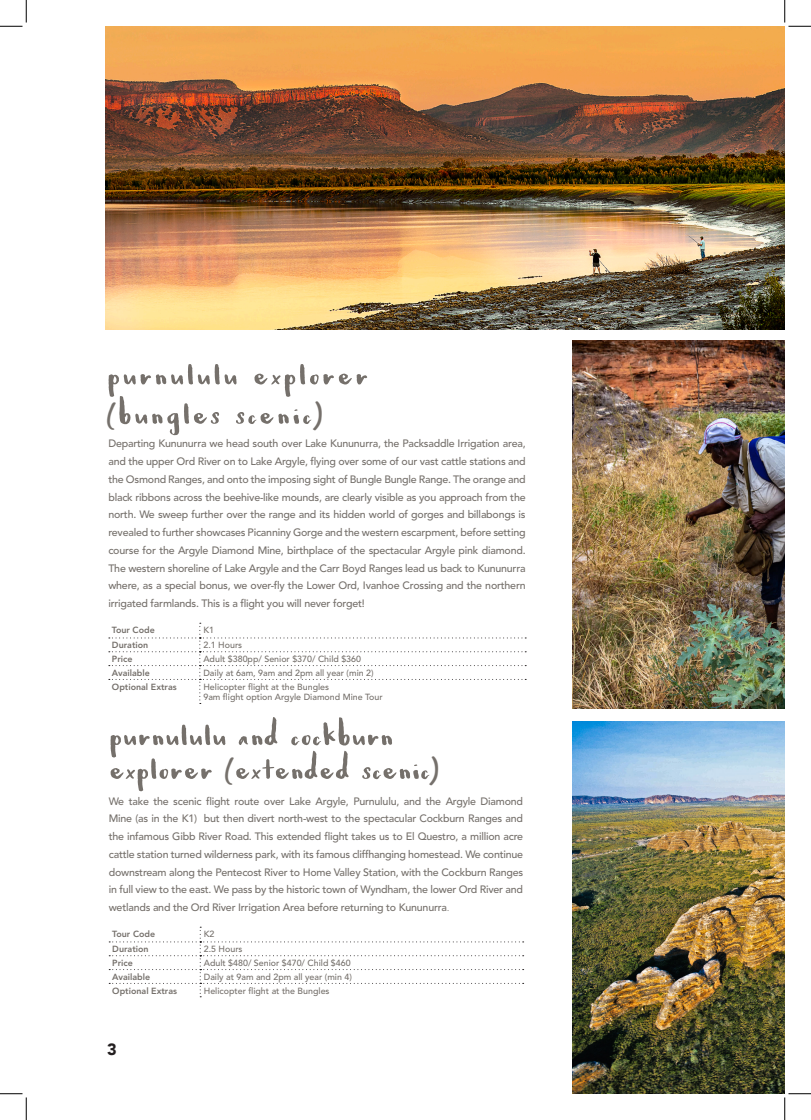
<style>
.page{position:relative;width:811px;height:1120px;background:#fff}
.page>*{position:absolute;margin:0;border:0;box-sizing:border-box;transform-origin:0 0}
.Paragraph_Style_1{font:54.88px "babyfox";letter-spacing:-.04em;color:#75706b}
.Paragraph_Style_1-2{font:54.88px "babyfox";letter-spacing:-.01em;color:#75706b}
.t1{font:900 16.25px "Avenir";color:#231f20}
.Paragraph_Style_1-3{font:500 10.62px/17.8px "Avenir LT Std";letter-spacing:-.02em;color:#75706b;text-align:justify}
.Paragraph_Style_1-4{font:500 8.88px "Avenir LT Std";color:#75706b}
.Paragraph_Style-_Sma{font:500 8.88px/10.6px "Avenir LT Std";color:#75706b}
.Paragraph_Style_1-5{font:800 8.88px "Avenir LT Std";color:#75706b}
.s1{font-family:"Trash Hand";font-size:33.75px}
.s2{font-weight:300}
</style>
<div class="page">
<img style="left:106px;top:26px;width:679px;height:303px">
<svg style="left:109px;top:622px;width:417px;height:79px"></svg>
<svg style="left:109px;top:926px;width:415px;height:68px"></svg>
<img style="left:572px;top:721px;width:213px;height:372px">
<img style="left:572px;top:340px;width:213px;height:368px">
<svg style="left:0;top:0;width:27px;height:27px"></svg>
<svg style="left:0;top:1093px;width:27px;height:26px"></svg>
<svg style="left:784px;top:0;width:27px;height:27px"></svg>
<svg style="left:784px;top:1093px;width:27px;height:26px"></svg>
<p class="Paragraph_Style_1-2" style="left:106px;top:346px;width:265px">Purnululu Explorer</p>
<p class="Paragraph_Style_1-2" style="left:106px;top:385px;width:219px"><span class="s1">(</span>BUNGLES SCENIC<span class="s1">)</span></p>
<p class="Paragraph_Style_1-3" style="left:108px;top:435px;width:419px">Departing Kununurra we head south over Lake Kununurra, the Packsaddle Irrigation area, and the upper Ord River on to Lake Argyle, flying over some of our vast cattle stations and the Osmond Ranges, and onto the imposing sight of Bungle Bungle Range. The orange and black ribbons across the beehive-like mounds, are clearly visible as you approach from the north. We sweep further over the range and its hidden world of gorges and billabongs is revealed to further showcases Picanniny Gorge and the western escarpment, before setting course for the Argyle Diamond Mine, birthplace of the spectacular Argyle pink diamond.<br>The western shoreline of Lake Argyle and the Carr Boyd Ranges lead us back to Kununurra where, as a special bonus, we over-fly the Lower Ord, Ivanhoe Crossing and the northern irrigated farmlands. This is a flight you will never forget!</p>
<p class="Paragraph_Style_1-5" style="left:112px;top:624px;width:44px">Tour Code</p>
<p class="Paragraph_Style_1-4" style="left:203px;top:624px;width:12px">K1</p>
<p class="Paragraph_Style_1-5" style="left:112px;top:639px;width:38px">Duration</p>
<p class="Paragraph_Style_1-4" style="left:203px;top:639px;width:40px">2.1 Hours</p>
<p class="Paragraph_Style_1-5" style="left:112px;top:653px;width:22px">Price</p>
<p class="Paragraph_Style_1-4" style="left:203px;top:653px;width:159px">Adult $380pp/ Senior $370/ Child $360</p>
<p class="Paragraph_Style_1-5" style="left:112px;top:667px;width:39px">Available</p>
<p class="Paragraph_Style_1-4" style="left:203px;top:667px;width:172px">Daily at 6am, 9am and 2pm all year (min 2)</p>
<p class="Paragraph_Style_1-5" style="left:112px;top:681px;width:66px">Optional Extras</p>
<p class="Paragraph_Style-_Sma" style="left:203px;top:681px;width:181px">Helicopter flight at the Bungles<br>9am flight option Argyle Diamond Mine Tour</p>
<p class="Paragraph_Style_1" style="left:108px;top:706px;width:288px">Purnululu and cockburn</p>
<p class="Paragraph_Style_1" style="left:108px;top:740px;width:333px">explorer <span class="s1">(</span>EXTENDED SCENIC<span class="s1">)</span></p>
<p class="Paragraph_Style_1-3" style="left:109px;top:792px;width:416px">We take the scenic flight route over Lake Argyle, Purnululu, and the Argyle Diamond Mine (as in the K1) but then divert north-west to the spectacular Cockburn Ranges and the infamous Gibb River Road. This extended flight takes us to El Questro, a million acre cattle station turned wilderness park, with its famous cliffhanging homestead. We continue downstream along the Pentecost River to Home Valley Station, with the Cockburn Ranges in full view to the east. We pass by the historic town of Wyndham, the lower Ord River and wetlands and the Ord River Irrigation Area before returning to Kununurra<span class="s2">.</span></p>
<p class="Paragraph_Style_1-5" style="left:112px;top:928px;width:44px">Tour Code</p>
<p class="Paragraph_Style_1-4" style="left:204px;top:928px;width:12px">K2</p>
<p class="Paragraph_Style_1-5" style="left:112px;top:943px;width:38px">Duration</p>
<p class="Paragraph_Style_1-4" style="left:204px;top:943px;width:40px">2.5 Hours</p>
<p class="Paragraph_Style_1-5" style="left:112px;top:957px;width:22px">Price</p>
<p class="Paragraph_Style_1-4" style="left:204px;top:957px;width:148px">Adult $480/ Senior $470/ Child $460</p>
<p class="Paragraph_Style_1-5" style="left:112px;top:971px;width:39px">Available</p>
<p class="Paragraph_Style_1-4" style="left:204px;top:971px;width:150px">Daily at 9am and 2pm all year (min 4)</p>
<p class="Paragraph_Style_1-5" style="left:112px;top:984px;width:66px">Optional Extras</p>
<p class="Paragraph_Style-_Sma" style="left:204px;top:985px;width:127px">Helicopter flight at the Bungles</p>
<h2 class="t1" style="left:107px;top:1034px;width:11px">3</h2>
</div>
